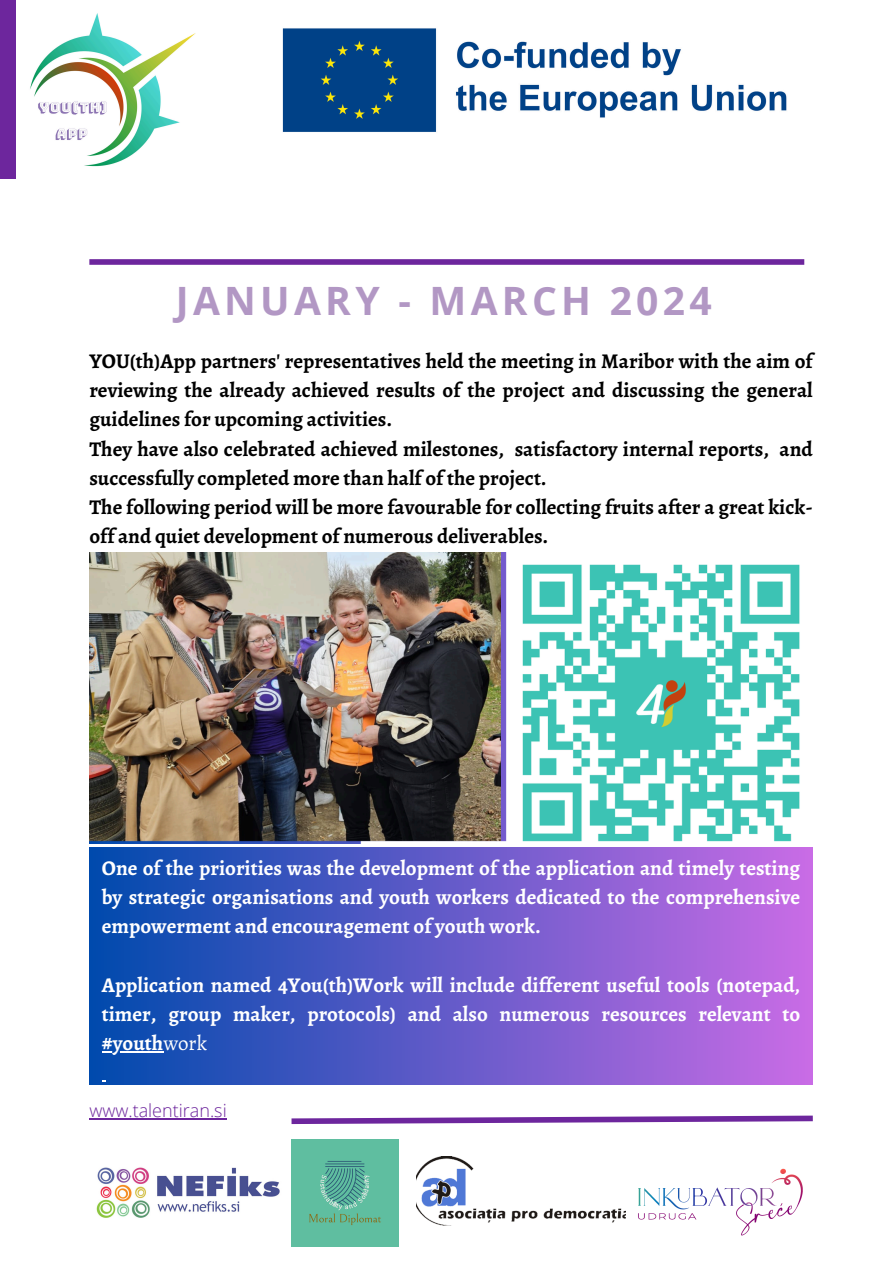
<style>
.page{position:relative;width:894px;height:1264px;background:#fff}
.page>*{position:absolute;margin:0;border:0;box-sizing:border-box;transform-origin:0 0}
.t1{font:700 39px "Open Sans";letter-spacing:.11em;color:#b297c4}
.t2{font:700 21px/29.2px "Alegreya";color:#000}
.t3{font:700 21px/29.2px "Alegreya";color:#fff;text-align:justify}
.t4{font:300 18px "Open Sans";color:#6d269d}
.s1{font-weight:400}
</style>
<div class="page">
<div style="left:89px;top:259px;width:715px;height:6px;background:#6d269d"></div>
<div style="left:0;top:0;width:89px;height:178px;background:#6d269d"></div>
<hr style="left:89px;top:1118px;width:138px;height:1px;background:#6d269d">
<svg style="left:291px;top:1115px;width:522px;height:10px"></svg>
<img style="left:282px;top:28px;width:505px;height:104px">
<img style="left:96px;top:1167px;width:184px;height:51px">
<img style="left:291px;top:1139px;width:107px;height:107px">
<img style="left:625px;top:1168px;width:178px;height:68px">
<img style="left:416px;top:1156px;width:209px;height:69px">
<img style="left:16px;top:0;width:179px;height:178px">
<div style="left:89px;top:847px;width:723px;height:237px;background:linear-gradient(to right,#004aad,#c96ce6)"></div>
<img style="left:89px;top:553px;width:711px;height:290px">
<hr style="left:102px;top:1051px;width:61px;height:1px;background:#fff">
<p class="t1" style="left:176px;top:273px;width:537px">JANUARY - MARCH 2024</p>
<p class="t2" style="left:89px;top:346px;width:724px">YOU(th)App partners' representatives held the meeting in Maribor with the aim of reviewing the already achieved results of the project and discussing the general guidelines for upcoming activities.<br>They have also celebrated achieved milestones, satisfactory internal reports, and successfully completed more than half of the project.<br>The following period will be more favourable for collecting fruits after a great kick&shy;off and quiet development of numerous deliverables.</p>
<p class="t3" style="left:102px;top:853px;width:699px">One of the priorities was the development of the application and timely testing by strategic organisations and youth workers dedicated to the comprehensive empowerment and encouragement of youth work.</p>
<p class="t3" style="left:102px;top:970px;width:699px">Application named 4You(th)Work will include different useful tools (notepad, timer, group maker, protocols) and also numerous resources relevant to</p>
<p class="t3" style="left:102px;top:1028px;width:107px">#youth<span class="s1">work</span></p>
<p class="t4" style="left:89px;top:1098px;width:139px">www.talentiran.si</p>
</div>
